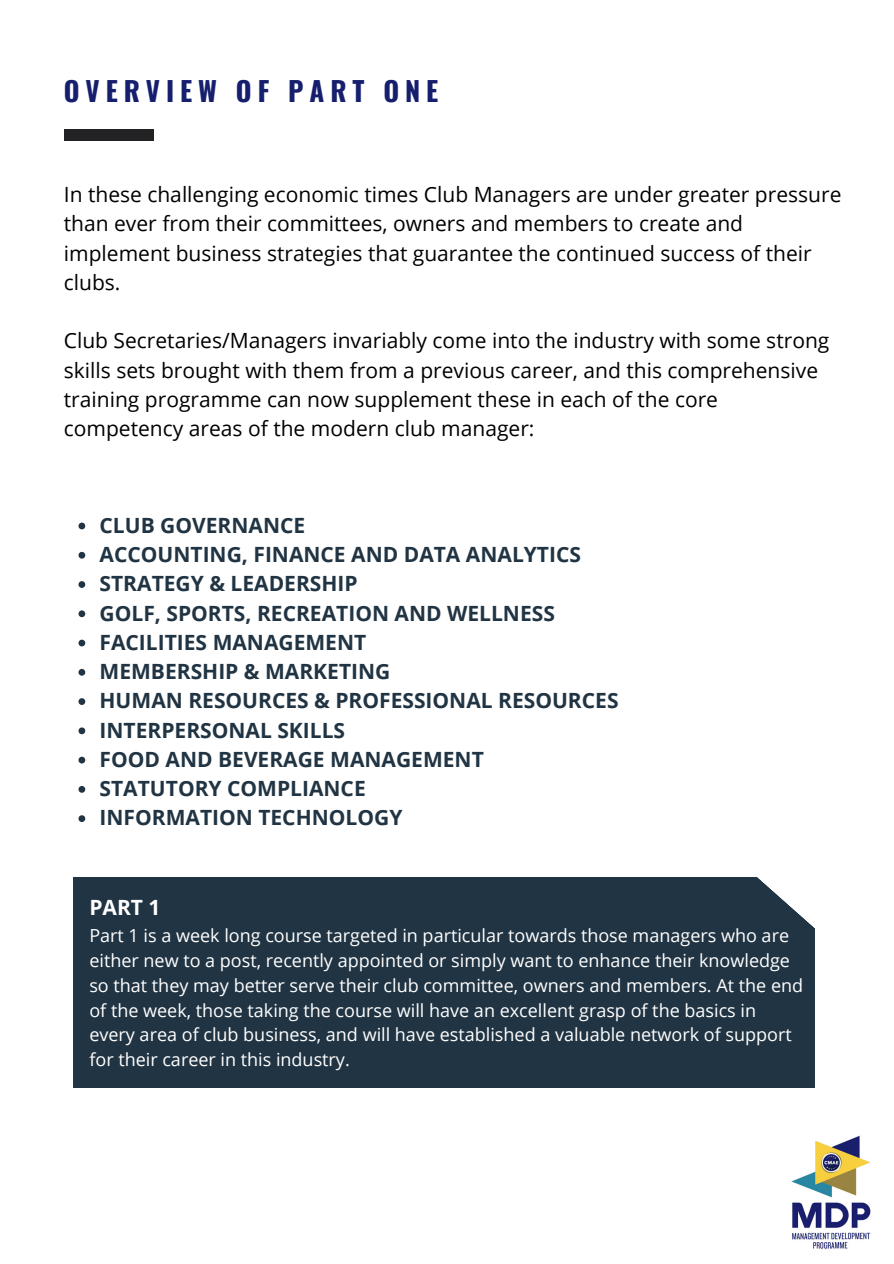
<style>
.page{position:relative;width:894px;height:1264px;background:#fff}
.page>*{position:absolute;margin:0;border:0;box-sizing:border-box;transform-origin:0 0}
.t1{font:700 27px "Oswald";letter-spacing:.22em;color:#151f6d}
.t2{font:21px/29.2px "Open Sans";color:#000}
.t3{font:700 21px "Open Sans";color:#213443}
.t4{font:700 21px "Open Sans";color:#fff}
.t5{font:18px/24.8px "Open Sans";color:#fff}
</style>
<div class="page">
<div style="left:73px;top:877px;width:741px;height:211px;background:#213443"></div>
<div style="left:64px;top:129px;width:90px;height:12px;background:#222224"></div>
<svg style="left:78px;top:522px;width:7px;height:7px"></svg>
<svg style="left:78px;top:552px;width:7px;height:6px"></svg>
<svg style="left:78px;top:581px;width:7px;height:7px"></svg>
<svg style="left:78px;top:610px;width:7px;height:7px"></svg>
<svg style="left:78px;top:639px;width:7px;height:7px"></svg>
<svg style="left:78px;top:669px;width:7px;height:6px"></svg>
<svg style="left:78px;top:698px;width:7px;height:7px"></svg>
<svg style="left:78px;top:727px;width:7px;height:7px"></svg>
<svg style="left:78px;top:756px;width:7px;height:7px"></svg>
<svg style="left:78px;top:786px;width:7px;height:6px"></svg>
<svg style="left:78px;top:815px;width:7px;height:7px"></svg>
<svg style="left:757px;top:877px;width:58px;height:76px"></svg>
<img style="left:791px;top:1135px;width:80px;height:114px">
<p class="t1" style="left:64px;top:69px;width:376px">OVERVIEW OF PART ONE</p>
<h1 class="t2" style="left:64px;top:179px;width:778px">In these challenging economic times Club Managers are under greater pressure than ever from their committees, owners and members to create and implement business strategies that guarantee the continued success of their clubs.</h1>
<h2 class="t2" style="left:64px;top:325px;width:766px">Club Secretaries/Managers invariably come into the industry with some strong skills sets brought with them from a previous career, and this comprehensive training programme can now supplement these in each of the core competency areas of the modern club manager:</h2>
<h2 class="t3" style="left:100px;top:510px;width:207px">CLUB GOVERNANCE</h2>
<p class="t3" style="left:100px;top:539px;width:483px">ACCOUNTING, FINANCE AND DATA ANALYTICS</p>
<p class="t3" style="left:100px;top:569px;width:259px">STRATEGY &amp; LEADERSHIP</p>
<p class="t3" style="left:100px;top:598px;width:456px">GOLF, SPORTS, RECREATION AND WELLNESS</p>
<p class="t3" style="left:100px;top:627px;width:268px">FACILITIES MANAGEMENT</p>
<p class="t3" style="left:100px;top:656px;width:292px">MEMBERSHIP &amp; MARKETING</p>
<p class="t3" style="left:100px;top:686px;width:520px">HUMAN RESOURCES &amp; PROFESSIONAL RESOURCES</p>
<p class="t3" style="left:100px;top:715px;width:247px">INTERPERSONAL SKILLS</p>
<p class="t3" style="left:100px;top:744px;width:385px">FOOD AND BEVERAGE MANAGEMENT</p>
<p class="t3" style="left:100px;top:773px;width:268px">STATUTORY COMPLIANCE</p>
<p class="t3" style="left:100px;top:803px;width:304px">INFORMATION TECHNOLOGY</p>
<p class="t4" style="left:89px;top:892px;width:73px">PART 1</p>
<p class="t5" style="left:89px;top:922px;width:715px">Part 1 is a week long course targeted in particular towards those managers who are either new to a post, recently appointed or simply want to enhance their knowledge so that they may better serve their club committee, owners and members. At the end of the week, those taking the course will have an excellent grasp of the basics in every area of club business, and will have established a valuable network of support for their career in this industry.</p>
</div>
